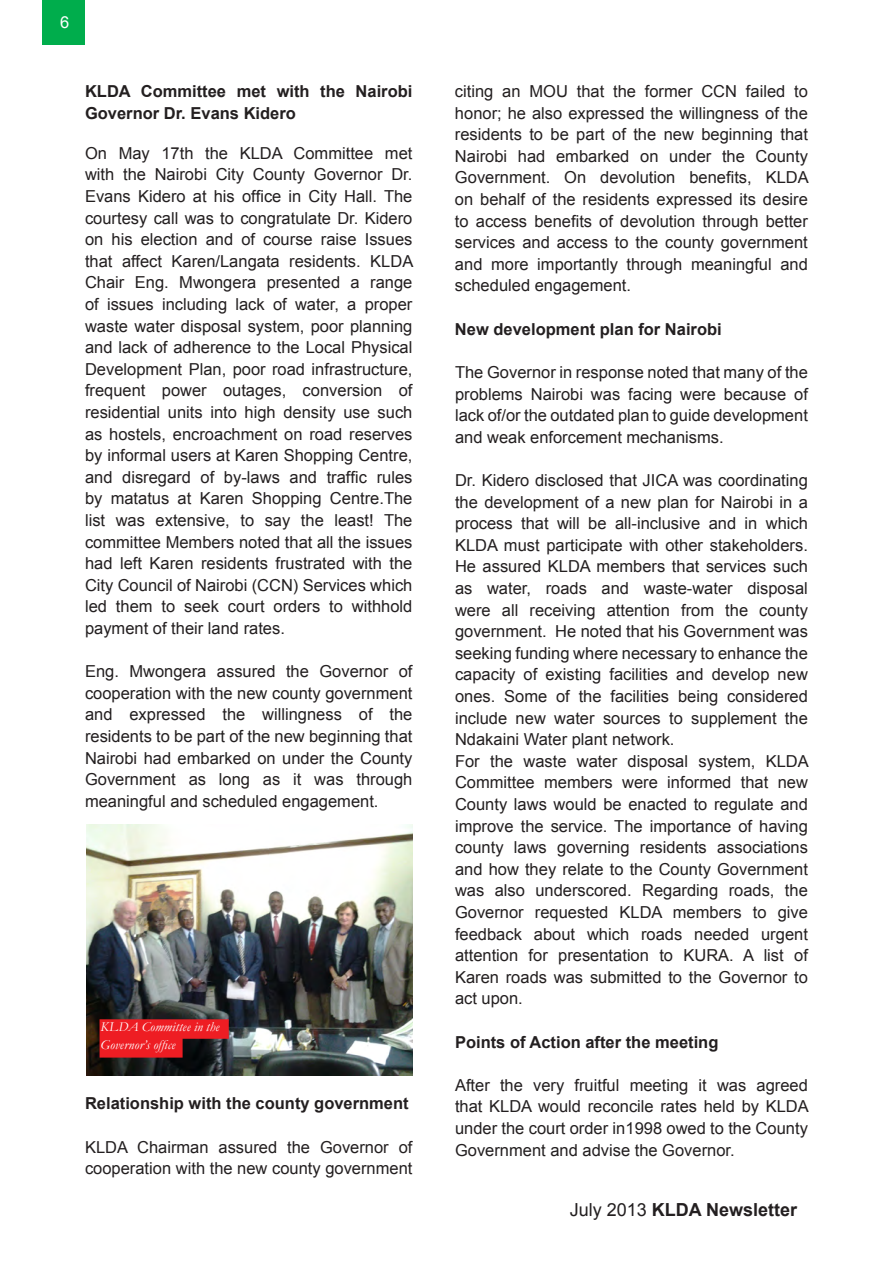
<style>
.page{position:relative;width:893px;height:1263px;background:#fff}
.page>*{position:absolute;margin:0;border:0;box-sizing:border-box;transform-origin:0 0}
.t1{font:700 18px "Arial";color:#231f20}
.t2{font:16.5px/21.6px "Arial";color:#231f20;text-align:justify}
.t3{font:700 16.5px/21.6px "Arial";color:#231f20}
.t4{font:16.5px "Arial";color:#fff}
.Title___Circle_1{font:italic 13.5px "Garamond";letter-spacing:.01em;color:#fff}
.s1{font-weight:400}
</style>
<div class="page">
<div style="left:43px;top:0;width:42px;height:45px;background:#00ad4c"></div>
<img style="left:86px;top:825px;width:326px;height:250px">
<svg style="left:100px;top:1019px;width:129px;height:38px;background:#c71d23"></svg>
<p class="t4" style="left:60px;top:12px;width:11px">6</p>
<p class="t3" style="left:85px;top:81px;width:329px">KLDA Committee met with the Nairobi<br>Governor Dr. Evans Kidero</p>
<p class="t2" style="left:85px;top:142px;width:330px">On May 17th the KLDA Committee met with the Nairobi City County Governor Dr.<br>Evans Kidero at his office in City Hall. The courtesy call was to congratulate Dr. Kidero on his election and of course raise Issues that affect Karen/Langata residents. KLDA Chair Eng. Mwongera presented a range of issues including lack of water, a proper waste water disposal system, poor planning and lack of adherence to the Local Physical Development Plan, poor road infrastructure, frequent power outages, conversion of residential units into high density use such as hostels, encroachment on road reserves by informal users at Karen Shopping Centre, and disregard of by-laws and traffic rules by matatus at Karen Shopping Centre.The list was extensive, to say the least! The committee Members noted that all the issues had left Karen residents frustrated with the City Council of Nairobi (CCN) Services which led them to seek court orders to withhold payment of their land rates.</p>
<p class="t2" style="left:85px;top:661px;width:329px">Eng. Mwongera assured the Governor of cooperation with the new county government and expressed the willingness of the residents to be part of the new beginning that Nairobi had embarked on under the County Government as long as it was through meaningful and scheduled engagement.</p>
<p class="Title___Circle_1" style="left:100px;top:1017px;width:120px">KLDA Committee in the</p>
<p class="Title___Circle_1" style="left:100px;top:1036px;width:77px">Governor’s office</p>
<p class="t3" style="left:85px;top:1093px;width:325px">Relationship with the county government</p>
<p class="t2" style="left:85px;top:1136px;width:329px">KLDA Chairman assured the Governor of cooperation with the new county government</p>
<p class="t2" style="left:455px;top:81px;width:355px">citing an MOU that the former CCN failed to honor; he also expressed the willingness of the residents to be part of the new beginning that Nairobi had embarked on under the County Government. On devolution benefits, KLDA on behalf of the residents expressed its desire to access benefits of devolution through better services and access to the county government and more importantly through meaningful and scheduled engagement.</p>
<p class="t3" style="left:455px;top:318px;width:268px">New development plan for Nairobi</p>
<p class="t2" style="left:455px;top:361px;width:354px">The Governor in response noted that many of the problems Nairobi was facing were because of lack of/or the outdated plan to guide development and weak enforcement mechanisms.</p>
<p class="t2" style="left:455px;top:469px;width:354px">Dr. Kidero disclosed that JICA was coordinating the development of a new plan for Nairobi in a process that will be all-inclusive and in which KLDA must participate with other stakeholders.<br>He assured KLDA members that services such as water, roads and waste-water disposal were all receiving attention from the county government. He noted that his Government was seeking funding where necessary to enhance the capacity of existing facilities and develop new ones. Some of the facilities being considered include new water sources to supplement the Ndakaini Water plant network.</p>
<p class="t2" style="left:455px;top:750px;width:355px">For the waste water disposal system, KLDA Committee members were informed that new County laws would be enacted to regulate and improve the service. The importance of having county laws governing residents associations and how they relate to the County Government was also underscored. Regarding roads, the Governor requested KLDA members to give feedback about which roads needed urgent attention for presentation to KURA. A list of Karen roads was submitted to the Governor to act upon.</p>
<p class="t3" style="left:455px;top:1031px;width:265px">Points of Action after the meeting</p>
<p class="t2" style="left:455px;top:1074px;width:355px">After the very fruitful meeting it was agreed that KLDA would reconcile rates held by KLDA under the court order in1998 owed to the County Government and advise the Governor.</p>
<p class="t1" style="left:570px;top:1198px;width:229px"><span class="s1">July 2013</span> KLDA Newsletter</p>
</div>
